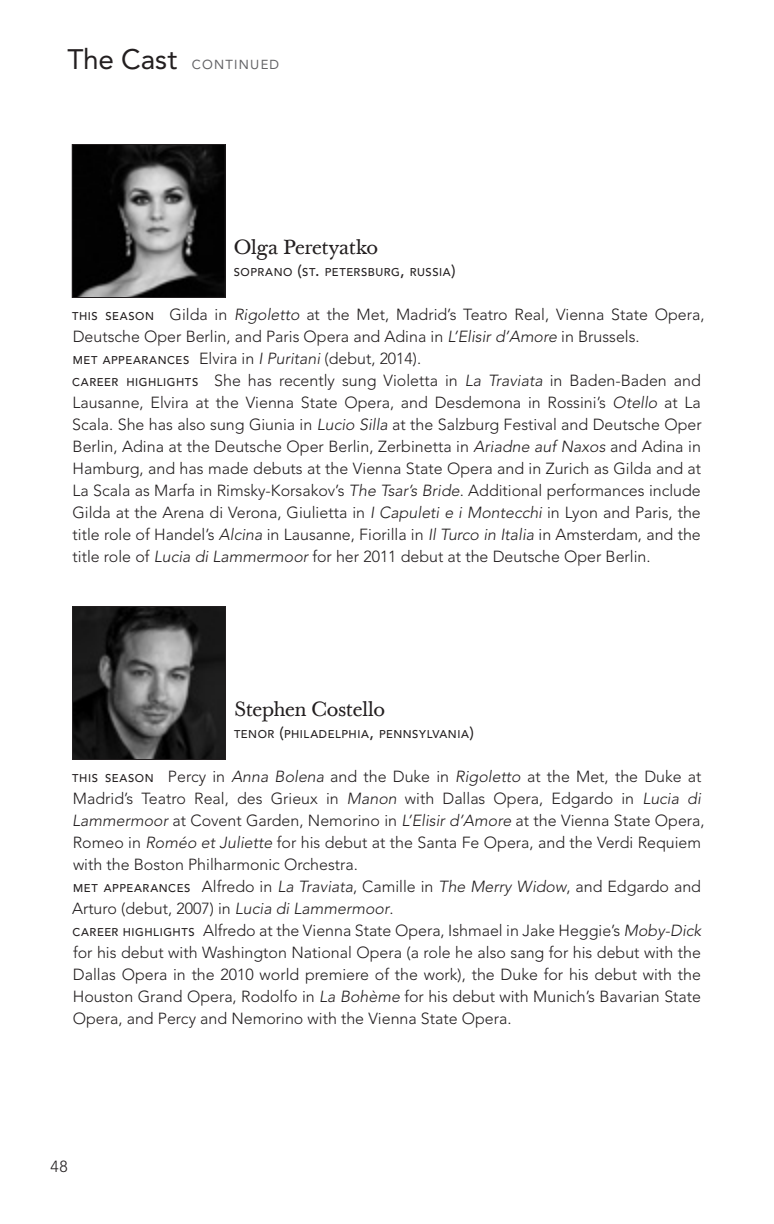
<style>
.page{position:relative;width:774px;height:1224px;background:#fff}
.page>*{position:absolute;margin:0;border:0;box-sizing:border-box;transform-origin:0 0}
.t1{font:20px "Baskerville Ten";letter-spacing:-.02em;color:#231f20}
.t2{font:300 16px/22px "Avenir";color:#231f20}
._5_Donor_A_head_NEW{font:13px "Avenir";letter-spacing:.095em;color:#636366}
.t3{font:500 11.2px "Avenir";letter-spacing:.045em;color:#231f20}
.s1{font-size:28px;color:#231f20}
.s2{font-size:16px}
.s3{font-weight:500;font-size:11.2px}
.s4{font-style:italic}
</style>
<div class="page">
<img style="left:74px;top:146px;width:150px;height:150px">
<div style="left:72px;top:144px;width:154px;height:154px;border:1px solid #231f20"></div>
<img style="left:74px;top:608px;width:150px;height:150px">
<div style="left:72px;top:606px;width:154px;height:154px;border:1px solid #231f20"></div>
<p class="_5_Donor_A_head_NEW" style="left:67px;top:57px;width:213px"><span class="s1">The Cast</span> CONTINUED</p>
<p class="t1" style="left:234px;top:235px;width:146px">Olga Peretyatko</p>
<p class="t3" style="left:234px;top:266px;width:223px">SOPRANO <span class="s2">(</span>ST<span class="s2">.</span> PETERSBURG<span class="s2">,</span> RUSSIA<span class="s2">)</span></p>
<p class="t2" style="left:72px;top:304px;width:634px"><span class="s3">THIS SEASON</span> Gilda in <span class="s4">Rigoletto</span> at the Met, Madrid’s Teatro Real, Vienna State Opera,<br>Deutsche Oper Berlin, and Paris Opera and Adina in <span class="s4">L’Elisir d’Amore</span> in Brussels.</p>
<p class="t2" style="left:73px;top:348px;width:350px"><span class="s3">MET APPEARANCES</span> Elvira in <span class="s4">I Puritani</span> (debut, 2014).</p>
<p class="t2" style="left:72px;top:370px;width:631px;text-align:justify"><span class="s3">CAREER HIGHLIGHTS</span> She has recently sung Violetta in <span class="s4">La Traviata</span> in Baden-Baden and Lausanne, Elvira at the Vienna State Opera, and Desdemona in Rossini’s <span class="s4">Otello</span> at La Scala. She has also sung Giunia in <span class="s4">Lucio Silla</span> at the Salzburg Festival and Deutsche Oper Berlin, Adina at the Deutsche Oper Berlin, Zerbinetta in <span class="s4">Ariadne auf Naxos</span> and Adina in Hamburg, and has made debuts at the Vienna State Opera and in Zurich as Gilda and at La Scala as Marfa in Rimsky-Korsakov’s <span class="s4">The Tsar’s Bride</span>. Additional performances include Gilda at the Arena di Verona, Giulietta in <span class="s4">I Capuleti e i Montecchi</span> in Lyon and Paris, the title role of Handel’s <span class="s4">Alcina</span> in Lausanne, Fiorilla in <span class="s4">Il Turco in Italia</span> in Amsterdam, and the title role of <span class="s4">Lucia di Lammermoor</span> for her 2011 debut at the Deutsche Oper Berlin.</p>
<p class="t1" style="left:234px;top:697px;width:153px">Stephen Costello</p>
<p class="t3" style="left:234px;top:728px;width:241px">TENOR <span class="s2">(</span>PHILADELPHIA<span class="s2">,</span> PENNSYLVANIA<span class="s2">)</span></p>
<p class="t2" style="left:72px;top:766px;width:634px"><span class="s3">THIS SEASON</span> Percy in <span class="s4">Anna Bolena</span> and the Duke in <span class="s4">Rigoletto</span> at the Met, the Duke at Madrid’s Teatro Real, des Grieux in <span class="s4">Manon</span> with Dallas Opera, Edgardo in <span class="s4">Lucia di Lammermoor</span> at Covent Garden, Nemorino in <span class="s4">L’Elisir d’Amore</span> at the Vienna State Opera, Romeo in <span class="s4">Roméo et Juliette</span> for his debut at the Santa Fe Opera, and the Verdi Requiem with the Boston Philharmonic Orchestra.</p>
<p class="t2" style="left:72px;top:876px;width:631px"><span class="s3">MET APPEARANCES</span> Alfredo in <span class="s4">La Traviata</span>, Camille in <span class="s4">The Merry Widow</span>, and Edgardo and<br>Arturo (debut, 2007) in <span class="s4">Lucia di Lammermoor</span>.</p>
<p class="t2" style="left:73px;top:920px;width:630px;text-align:justify"><span class="s3">CAREER HIGHLIGHTS</span> Alfredo at the Vienna State Opera, Ishmael in Jake Heggie’s <span class="s4">Moby-Dick </span>for his debut with Washington National Opera (a role he also sang for his debut with the Dallas Opera in the 2010 world premiere of the work), the Duke for his debut with the Houston Grand Opera, Rodolfo in <span class="s4">La Bohème</span> for his debut with Munich’s Bavarian State Opera, and Percy and Nemorino with the Vienna State Opera.</p>
<p class="t2" style="left:51px;top:1156px;width:19px">48</p>
</div>
